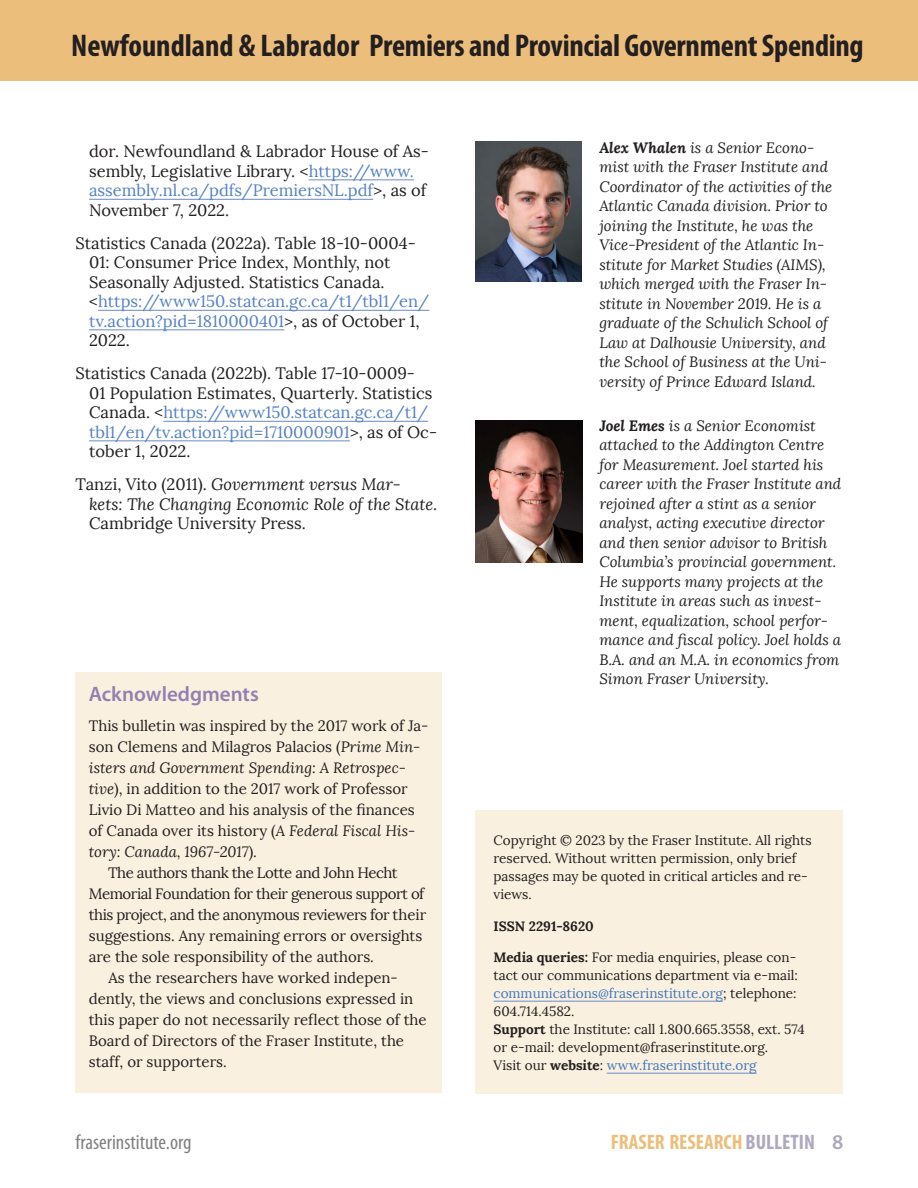
<style>
.page{position:relative;width:918px;height:1188px;background:#fff}
.page>*{position:absolute;margin:0;border:0;box-sizing:border-box;transform-origin:0 0}
.t1{font:700 condensed 31.5px "Myriad Pro";letter-spacing:-.01em;color:#231f20}
.t2{font:700 condensed 21px "Myriad Pro";color:#ecbe7c}
.t3{font:condensed 21px "Myriad Pro";color:#828080}
.Head_2{font:600 21px "Myriad Pro";color:#9280ae}
.biblio_entry{font:16.5px/19.5px "Lora";color:#231f20}
.biblio_entry-2{font:italic 16.5px/19.5px "Lora";color:#231f20}
.author_bio{font:italic 15px/19.5px "Lora";color:#231f20}
.t4{font:15px "Lora";color:#231f20}
.t5{font:15px "Lora";letter-spacing:-.03em;color:#231f20}
.copyright_info{font:13.5px/18px "Lora";color:#231f20}
.copyright_info-2{font:700 13.5px "Lora";color:#231f20}
.s1{color:#5782c3}
.s2{font-style:normal}
.s3{font-style:italic}
.s4{font-weight:700}
.s5{color:#4379bd}
.s6{color:#aea8be}
.s7{font-weight:600;font-stretch:normal;color:#aea8be}
</style>
<div class="page">
<div style="left:0;top:0;width:918px;height:81px;background:#ecbe7c"></div>
<hr style="left:309px;top:179px;width:105px;height:1px;background:#7997cd">
<hr style="left:89px;top:199px;width:284px;height:1px;background:#7997cd">
<hr style="left:98px;top:310px;width:331px;height:1px;background:#7997cd">
<hr style="left:89px;top:329px;width:195px;height:1px;background:#7997cd">
<hr style="left:163px;top:421px;width:265px;height:1px;background:#7997cd">
<hr style="left:89px;top:440px;width:261px;height:1px;background:#7997cd">
<img style="left:475px;top:420px;width:107px;height:143px">
<img style="left:475px;top:142px;width:106px;height:139px">
<div style="left:475px;top:810px;width:367px;height:284px;background:#faf0e0"></div>
<hr style="left:494px;top:1001px;width:229px;height:1px;background:#7997cd">
<hr style="left:607px;top:1073px;width:150px;height:1px;background:#7997cd">
<div style="left:75px;top:672px;width:367px;height:421px;background:#faf0e0"></div>
<h1 class="t1" style="left:71px;top:26px;width:794px">Newfoundland &amp; Labrador Premiers and Provincial Government Spending</h1>
<p class="biblio_entry" style="left:89px;top:142px;width:341px">dor. Newfoundland &amp; Labrador House of As&shy;sembly, Legislative Library. &lt;<span class="s1">https://www. assembly.nl.ca/pdfs/PremiersNL.pdf</span>&gt;, as of November 7, 2022.</p>
<p class="biblio_entry" style="left:89px;top:234px;width:342px;text-indent:-14px">Statistics Canada (2022a). Table 18-10-0004- 01: Consumer Price Index, Monthly, not Seasonally Adjusted. Statistics Canada. &lt;<span class="s1">https://www150.statcan.gc.ca/t1/tbl1/en/ tv.action?pid=1810000401</span>&gt;, as of October 1, 2022.</p>
<p class="biblio_entry" style="left:89px;top:364px;width:350px;text-indent:-14px">Statistics Canada (2022b). Table 17-10-0009-<br>01 Population Estimates, Quarterly. Statistics Canada. &lt;<span class="s1">https://www150.statcan.gc.ca/t1/ tbl1/en/tv.action?pid=1710000901</span>&gt;, as of Oc&shy;tober 1, 2022.</p>
<p class="biblio_entry-2" style="left:89px;top:475px;width:350px;text-indent:-14px"><span class="s2">Tanzi, Vito (2011).</span> Government versus Mar&shy;kets: The Changing Economic Role of the State<span class="s2">.<br>Cambridge University Press.</span></p>
<p class="Head_2" style="left:89px;top:681px;width:171px">Acknowledgments</p>
<p class="t4" style="left:89px;top:717px;width:341px">This bulletin was inspired by the 2017 work of Ja-</p>
<p class="t4" style="left:89px;top:738px;width:333px">son Clemens and Milagros Palacios (<span class="s3">Prime Min-</span></p>
<p class="author_bio" style="left:89px;top:758px;width:319px">isters and Government Spending: A Retrospec-</p>
<p class="t4" style="left:89px;top:780px;width:320px"><span class="s3">tive</span>), in addition to the 2017 work of Professor</p>
<p class="t4" style="left:89px;top:801px;width:327px">Livio Di Matteo and his analysis of the finances</p>
<p class="t4" style="left:89px;top:822px;width:328px">of Canada over its history (<span class="s3">A Federal Fiscal His-</span></p>
<p class="author_bio" style="left:89px;top:842px;width:170px">tory: Canada, 1967-2017<span class="s2">).</span></p>
<p class="t5" style="left:108px;top:864px;width:291px">The authors thank the Lotte and John Hecht</p>
<p class="t5" style="left:89px;top:885px;width:337px">Memorial Foundation for their generous support of</p>
<p class="t5" style="left:89px;top:906px;width:339px">this project, and the anonymous reviewers for their</p>
<p class="t4" style="left:89px;top:927px;width:335px">suggestions. Any remaining errors or oversights</p>
<p class="t4" style="left:89px;top:948px;width:287px">are the sole responsibility of the authors.</p>
<p class="t4" style="left:109px;top:969px;width:289px">As the researchers have worked indepen-</p>
<p class="t4" style="left:89px;top:990px;width:326px">dently, the views and conclusions expressed in</p>
<p class="t4" style="left:89px;top:1011px;width:339px">this paper do not necessarily reflect those of the</p>
<p class="t4" style="left:89px;top:1032px;width:317px">Board of Directors of the Fraser Institute, the</p>
<p class="t4" style="left:89px;top:1053px;width:139px">staff, or supporters.</p>
<p class="author_bio" style="left:599px;top:138px;width:235px"><span class="s4">Alex Whalen</span> is a Senior Econo&shy;mist with the Fraser Institute and Coordinator of the activities of the Atlantic Canada division. Prior to joining the Institute, he was the Vice-President of the Atlantic In&shy;stitute for Market Studies (AIMS), which merged with the Fraser In&shy;stitute in November 2019. He is a graduate of the Schulich School of Law at Dalhousie University, and the School of Business at the Uni&shy;versity of Prince Edward Island.</p>
<p class="author_bio" style="left:599px;top:416px;width:243px"><span class="s4">Joel Emes</span> is a Senior Economist attached to the Addington Centre for Measurement. Joel started his career with the Fraser Institute and rejoined after a stint as a senior analyst, acting executive director and then senior advisor to British Columbia’s provincial government.<br>He supports many projects at the Institute in areas such as invest&shy;ment, equalization, school perfor&shy;mance and fiscal policy. Joel holds a B.A. and an M.A. in economics from Simon Fraser University.</p>
<p class="copyright_info" style="left:494px;top:832px;width:320px">Copyright © 2023 by the Fraser Institute. All rights reserved. Without written permission, only brief passages may be quoted in critical articles and re&shy;views.</p>
<p class="copyright_info-2" style="left:494px;top:917px;width:102px">ISSN 2291-8620</p>
<p class="copyright_info" style="left:494px;top:949px;width:313px"><span class="s4">Media queries:</span> For media enquiries, please con&shy;tact our communications department via e-mail: <span class="s5">communications@fraserinstitute.org</span>; telephone:<br>604.714.4582.<br><span class="s4">Support</span> the Institute: call 1.800.665.3558, ext. 574 or e-mail: development@fraserinstitute.org.<br>Visit our <span class="s4">website</span>: <span class="s5">www.fraserinstitute.org</span></p>
<h2 class="t3" style="left:76px;top:1129px;width:117px">fraserinstitute.org</h2>
<h2 class="t2" style="left:611px;top:1129px;width:234px">FRASER RESEARCH <span class="s6">BULLETIN</span> <span class="s7">8</span></h2>
</div>
